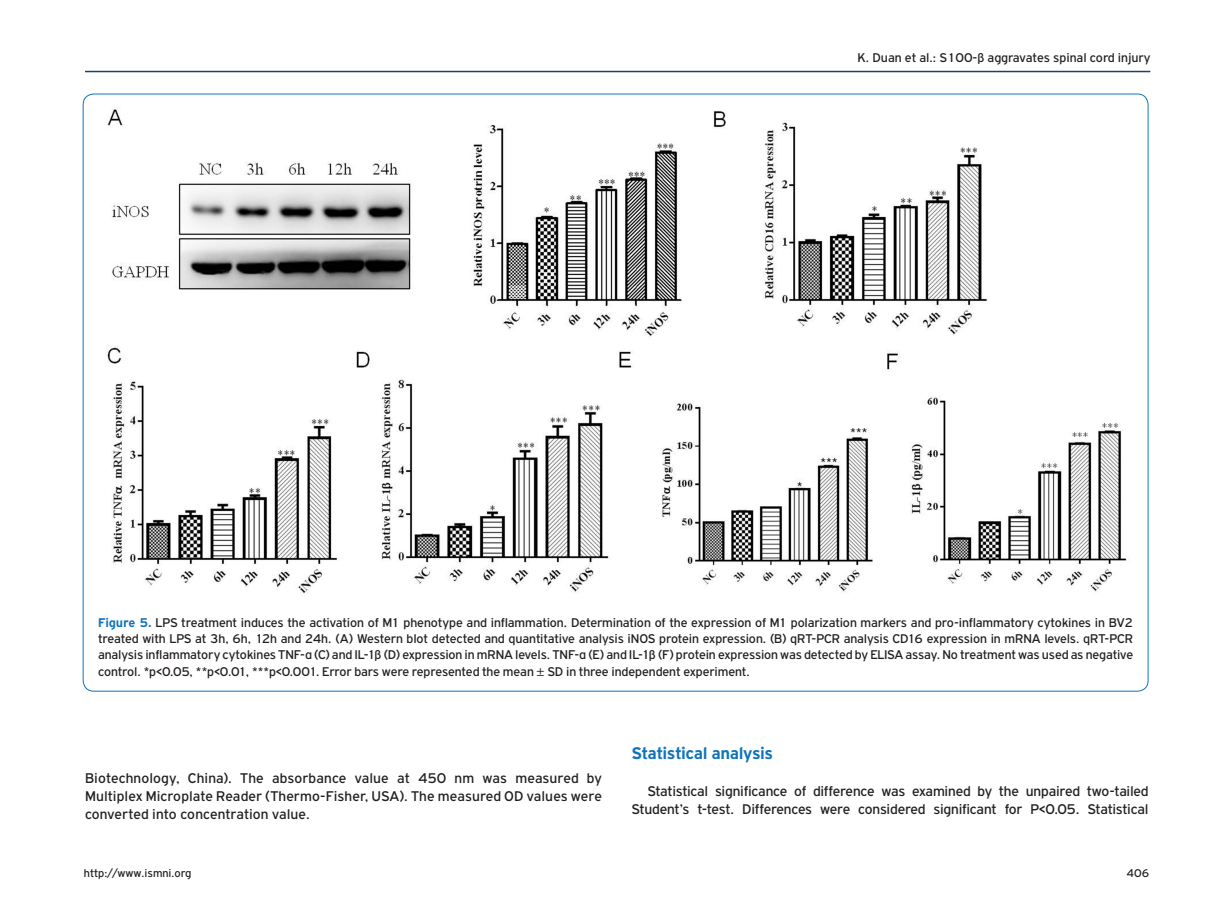
<style>
.page{position:relative;width:1212px;height:915px;background:#fff}
.page>*{position:absolute;margin:0;border:0;box-sizing:border-box;transform-origin:0 0}
.TITLE_BOLD{font:700 18px "PF Highway Gothic";letter-spacing:-.025em;color:#1074bc}
.TEXT_BASIC{font:15px/18px "PF Highway Gothic";letter-spacing:-.01em;color:#231f20;text-align:justify}
.TEXT_FIGURE-TABLE{font:13.5px/16.2px "PF Highway Gothic";letter-spacing:-.005em;color:#231f20;text-align:justify}
.RUNNING_TITLE{font:13.5px "PF Highway Gothic";color:#231f20}
.t1{font:12px "PF Highway Gothic";color:#231f20}
.s1{font-weight:700;color:#1074bc}
.s2{font-family:"Myriad Pro"}
</style>
<div class="page">
<img style="left:107px;top:109px;width:1020px;height:485px">
<hr style="left:85px;top:71px;width:1065px;height:1px;background:#1a3f74">
<p class="RUNNING_TITLE" style="left:857px;top:50px;width:294px">K. Duan et al.: S100-β aggravates spinal cord injury</p>
<p class="TEXT_FIGURE-TABLE" style="left:98px;top:614px;width:1036px"><span class="s1">Figure 5.</span> LPS treatment induces the activation of M1 phenotype and inflammation. Determination of the expression of M1 polarization markers and pro-inflammatory cytokines in BV2 treated with LPS at 3h, 6h, 12h and 24h. (A) Western blot detected and quantitative analysis iNOS protein expression. (B) qRT-PCR analysis CD16 expression in mRNA levels. qRT-PCR analysis inflammatory cytokines TNF-α (C) and IL-1β (D) expression in mRNA levels. TNF-α (E) and IL-1β (F) protein expression was detected by ELISA assay. No treatment was used as negative control. *p&lt;0.05, **p&lt;0.01, ***p&lt;0.001. Error bars were represented the mean <span class="s2">±</span> SD in three independent experiment.</p>
<p class="TEXT_BASIC" style="left:85px;top:769px;width:518px">Biotechnology, China). The absorbance value at 450 nm was measured by Multiplex Microplate Reader (Thermo-Fisher, USA). The measured OD values were converted into concentration value.</p>
<p class="TITLE_BOLD" style="left:631px;top:742px;width:143px">Statistical analysis</p>
<p class="TEXT_BASIC" style="left:631px;top:781px;width:518px;text-align:right">Statistical significance of difference was examined by the unpaired two-tailed<br>Student’s t-test. Differences were considered significant for P&lt;0.05. Statistical</p>
<p class="t1" style="left:84px;top:865px;width:109px">http://www.ismni.org</p>
<p class="t1" style="left:1126px;top:865px;width:24px">406</p>
</div>
